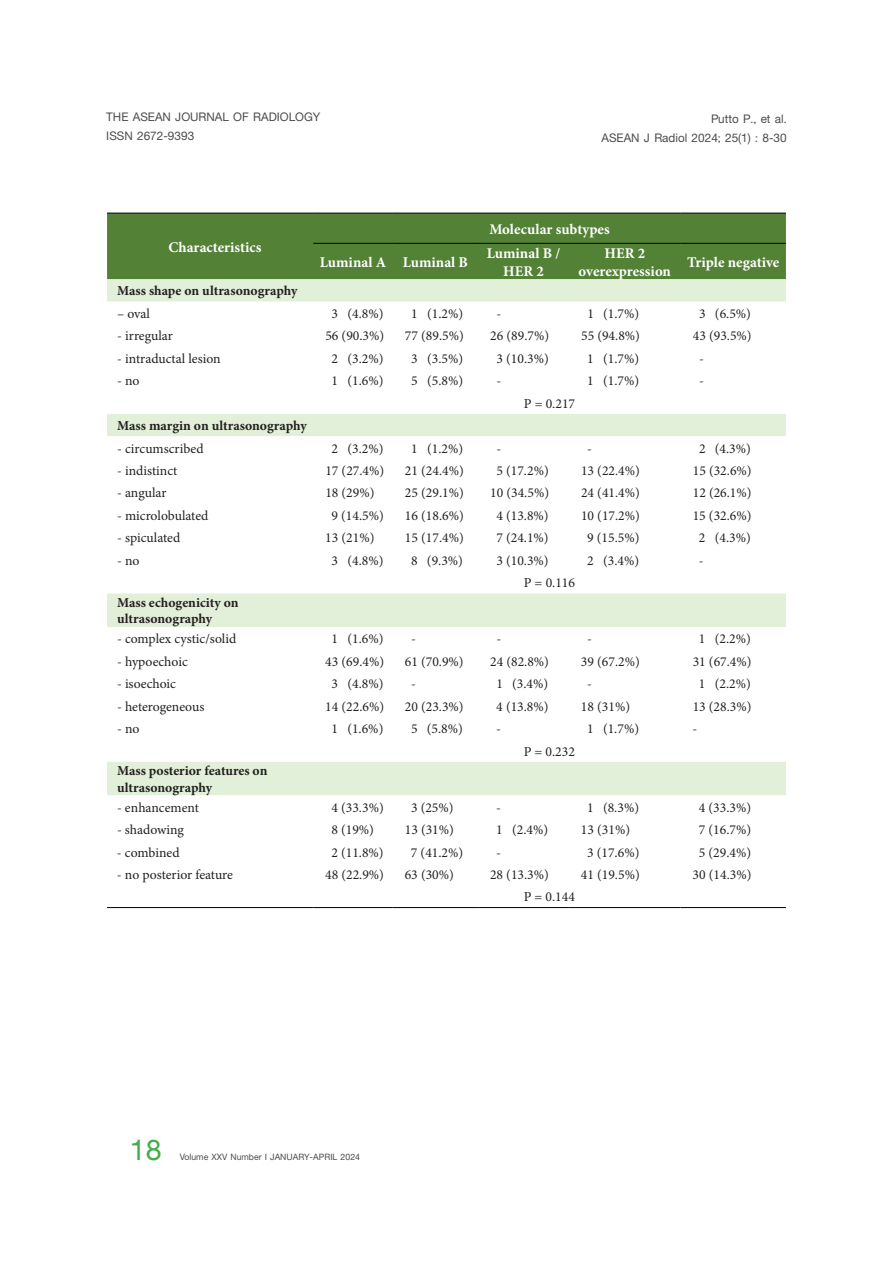
<style>
.page{position:relative;width:893px;height:1263px;background:#fff}
.page>*{position:absolute;margin:0;border:0;box-sizing:border-box;transform-origin:0 0}
.t1{font:700 43.5px "PSL Kanda Pro";color:#40ae49}
.t2{font:700 18px/18.9px "PSL Kanda Pro";color:#4b4c4d;text-align:right}
.t3{font:700 14.85px/17.9px "Minion Pro";color:#fff;text-align:center}
.t4{font:13.65px "Minion Pro";color:#231f20}
.t5{font:700 13.65px/16.4px "Minion Pro";color:#231f20}
.t6{font:700 13.35px "PSL Kanda Pro";color:#4b4c4d}
.s1{color:#4d4e4f}
</style>
<div class="page">
<div style="left:107px;top:214px;width:679px;height:65px;background:#538136"></div>
<div style="left:107px;top:279px;width:679px;height:23px;background:#e2f0d9"></div>
<svg style="left:107px;top:414px;width:679px;height:381px"></svg>
<hr style="left:107px;top:213px;width:206px;height:1px;background:#000">
<hr style="left:313px;top:213px;width:80px;height:1px;background:#000">
<hr style="left:393px;top:213px;width:85px;height:1px;background:#000">
<hr style="left:478px;top:213px;width:91px;height:1px;background:#000">
<hr style="left:569px;top:213px;width:112px;height:1px;background:#000">
<hr style="left:681px;top:213px;width:105px;height:1px;background:#000">
<hr style="left:313px;top:243px;width:80px;height:1px;background:#000">
<hr style="left:393px;top:243px;width:85px;height:1px;background:#000">
<hr style="left:478px;top:243px;width:91px;height:1px;background:#000">
<hr style="left:569px;top:243px;width:112px;height:1px;background:#000">
<hr style="left:681px;top:243px;width:105px;height:1px;background:#000">
<hr style="left:107px;top:907px;width:206px;height:1px;background:#000">
<hr style="left:313px;top:907px;width:80px;height:1px;background:#000">
<hr style="left:393px;top:907px;width:85px;height:1px;background:#000">
<hr style="left:478px;top:907px;width:91px;height:1px;background:#000">
<hr style="left:569px;top:907px;width:112px;height:1px;background:#000">
<hr style="left:681px;top:907px;width:105px;height:1px;background:#000">
<h2 class="t2" style="left:106px;top:107px;width:216px">THE ASEAN JOURNAL OF RADIOLOGY</h2>
<h2 class="t2" style="left:106px;top:126px;width:89px">ISSN 2672-9393</h2>
<h2 class="t2" style="left:601px;top:109px;width:187px">Putto P., e<span class="s1">t al.<br></span>ASEAN J Radiol 2024; 25(1) : 8-30</h2>
<p class="t3" style="left:489px;top:220px;width:122px">Molecular subtypes</p>
<p class="t3" style="left:168px;top:238px;width:95px">Characteristics</p>
<p class="t3" style="left:320px;top:253px;width:150px">Luminal A Luminal B</p>
<p class="t3" style="left:487px;top:244px;width:75px">Luminal B /<br>HER 2</p>
<p class="t3" style="left:579px;top:244px;width:94px">HER 2 overexpression</p>
<p class="t3" style="left:687px;top:253px;width:94px">Triple negative</p>
<p class="t5" style="left:117px;top:283px;width:182px">Mass shape on ultrasonography</p>
<p class="t4" style="left:117px;top:304px;width:34px">– oval</p>
<p class="t4" style="left:332px;top:304px;width:53px">3 (4.8%)</p>
<p class="t4" style="left:411px;top:304px;width:53px">1 (1.2%)</p>
<p class="t4" style="left:496px;top:304px;width:6px">-</p>
<p class="t4" style="left:587px;top:304px;width:53px">1 (1.7%)</p>
<p class="t4" style="left:699px;top:304px;width:53px">3 (6.5%)</p>
<p class="t4" style="left:117px;top:327px;width:57px">- irregular</p>
<p class="t4" style="left:325px;top:327px;width:60px">56 (90.3%)</p>
<p class="t4" style="left:405px;top:327px;width:60px">77 (89.5%)</p>
<p class="t4" style="left:490px;top:327px;width:60px">26 (89.7%)</p>
<p class="t4" style="left:581px;top:327px;width:60px">55 (94.8%)</p>
<p class="t4" style="left:693px;top:327px;width:60px">43 (93.5%)</p>
<p class="t4" style="left:117px;top:349px;width:105px">- intraductal lesion</p>
<p class="t4" style="left:332px;top:349px;width:53px">2 (3.2%)</p>
<p class="t4" style="left:411px;top:349px;width:53px">3 (3.5%)</p>
<p class="t4" style="left:496px;top:349px;width:54px">3 (10.3%)</p>
<p class="t4" style="left:587px;top:349px;width:53px">1 (1.7%)</p>
<p class="t4" style="left:699px;top:349px;width:6px">-</p>
<p class="t4" style="left:117px;top:372px;width:24px">- no</p>
<p class="t4" style="left:332px;top:372px;width:53px">1 (1.6%)</p>
<p class="t4" style="left:411px;top:372px;width:53px">5 (5.8%)</p>
<p class="t4" style="left:496px;top:372px;width:6px">-</p>
<p class="t4" style="left:587px;top:372px;width:53px">1 (1.7%)</p>
<p class="t4" style="left:699px;top:372px;width:6px">-</p>
<p class="t4" style="left:524px;top:394px;width:53px">P = 0.217</p>
<p class="t5" style="left:117px;top:417px;width:191px">Mass margin on ultrasonography</p>
<p class="t4" style="left:117px;top:439px;width:88px">- circumscribed</p>
<p class="t4" style="left:332px;top:439px;width:53px">2 (3.2%)</p>
<p class="t4" style="left:411px;top:439px;width:53px">1 (1.2%)</p>
<p class="t4" style="left:496px;top:439px;width:6px">-</p>
<p class="t4" style="left:587px;top:439px;width:6px">-</p>
<p class="t4" style="left:699px;top:439px;width:53px">2 (4.3%)</p>
<p class="t4" style="left:117px;top:461px;width:62px">- indistinct</p>
<p class="t4" style="left:325px;top:461px;width:60px">17 (27.4%)</p>
<p class="t4" style="left:405px;top:461px;width:60px">21 (24.4%)</p>
<p class="t4" style="left:496px;top:461px;width:54px">5 (17.2%)</p>
<p class="t4" style="left:581px;top:461px;width:60px">13 (22.4%)</p>
<p class="t4" style="left:693px;top:461px;width:60px">15 (32.6%)</p>
<p class="t4" style="left:117px;top:484px;width:51px">- angular</p>
<p class="t4" style="left:325px;top:484px;width:51px">18 (29%)</p>
<p class="t4" style="left:405px;top:484px;width:60px">25 (29.1%)</p>
<p class="t4" style="left:490px;top:484px;width:60px">10 (34.5%)</p>
<p class="t4" style="left:581px;top:484px;width:60px">24 (41.4%)</p>
<p class="t4" style="left:693px;top:484px;width:60px">12 (26.1%)</p>
<p class="t4" style="left:117px;top:506px;width:93px">- microlobulated</p>
<p class="t4" style="left:332px;top:506px;width:54px">9 (14.5%)</p>
<p class="t4" style="left:405px;top:506px;width:60px">16 (18.6%)</p>
<p class="t4" style="left:496px;top:506px;width:54px">4 (13.8%)</p>
<p class="t4" style="left:581px;top:506px;width:60px">10 (17.2%)</p>
<p class="t4" style="left:693px;top:506px;width:60px">15 (32.6%)</p>
<p class="t4" style="left:117px;top:529px;width:65px">- spiculated</p>
<p class="t4" style="left:325px;top:529px;width:51px">13 (21%)</p>
<p class="t4" style="left:405px;top:529px;width:60px">15 (17.4%)</p>
<p class="t4" style="left:496px;top:529px;width:54px">7 (24.1%)</p>
<p class="t4" style="left:587px;top:529px;width:54px">9 (15.5%)</p>
<p class="t4" style="left:699px;top:529px;width:53px">2 (4.3%)</p>
<p class="t4" style="left:117px;top:551px;width:24px">- no</p>
<p class="t4" style="left:331px;top:551px;width:53px">3 (4.8%)</p>
<p class="t4" style="left:411px;top:551px;width:53px">8 (9.3%)</p>
<p class="t4" style="left:496px;top:551px;width:54px">3 (10.3%)</p>
<p class="t4" style="left:587px;top:551px;width:53px">2 (3.4%)</p>
<p class="t4" style="left:699px;top:551px;width:6px">-</p>
<p class="t4" style="left:524px;top:574px;width:53px">P = 0.116</p>
<p class="t5" style="left:117px;top:594px;width:123px">Mass echogenicity on ultrasonography</p>
<p class="t4" style="left:117px;top:630px;width:121px">- complex cystic/solid</p>
<p class="t4" style="left:331px;top:630px;width:53px">1 (1.6%)</p>
<p class="t4" style="left:411px;top:630px;width:6px">-</p>
<p class="t4" style="left:496px;top:630px;width:6px">-</p>
<p class="t4" style="left:587px;top:630px;width:6px">-</p>
<p class="t4" style="left:699px;top:630px;width:53px">1 (2.2%)</p>
<p class="t4" style="left:117px;top:652px;width:72px">- hypoechoic</p>
<p class="t4" style="left:325px;top:652px;width:60px">43 (69.4%)</p>
<p class="t4" style="left:405px;top:652px;width:60px">61 (70.9%)</p>
<p class="t4" style="left:490px;top:652px;width:60px">24 (82.8%)</p>
<p class="t4" style="left:581px;top:652px;width:60px">39 (67.2%)</p>
<p class="t4" style="left:693px;top:652px;width:60px">31 (67.4%)</p>
<p class="t4" style="left:117px;top:675px;width:60px">- isoechoic</p>
<p class="t4" style="left:331px;top:675px;width:53px">3 (4.8%)</p>
<p class="t4" style="left:411px;top:675px;width:6px">-</p>
<p class="t4" style="left:496px;top:675px;width:53px">1 (3.4%)</p>
<p class="t4" style="left:587px;top:675px;width:6px">-</p>
<p class="t4" style="left:699px;top:675px;width:53px">1 (2.2%)</p>
<p class="t4" style="left:117px;top:697px;width:89px">- heterogeneous</p>
<p class="t4" style="left:325px;top:697px;width:60px">14 (22.6%)</p>
<p class="t4" style="left:405px;top:697px;width:60px">20 (23.3%)</p>
<p class="t4" style="left:496px;top:697px;width:54px">4 (13.8%)</p>
<p class="t4" style="left:581px;top:697px;width:51px">18 (31%)</p>
<p class="t4" style="left:693px;top:697px;width:60px">13 (28.3%)</p>
<p class="t4" style="left:117px;top:719px;width:24px">- no</p>
<p class="t4" style="left:331px;top:719px;width:53px">1 (1.6%)</p>
<p class="t4" style="left:411px;top:719px;width:53px">5 (5.8%)</p>
<p class="t4" style="left:496px;top:719px;width:6px">-</p>
<p class="t4" style="left:587px;top:719px;width:53px">1 (1.7%)</p>
<p class="t4" style="left:693px;top:719px;width:6px">-</p>
<p class="t4" style="left:524px;top:742px;width:53px">P = 0.232</p>
<p class="t5" style="left:117px;top:763px;width:152px">Mass posterior features on ultrasonography</p>
<p class="t4" style="left:117px;top:798px;width:83px">- enhancement</p>
<p class="t4" style="left:331px;top:798px;width:54px">4 (33.3%)</p>
<p class="t4" style="left:411px;top:798px;width:44px">3 (25%)</p>
<p class="t4" style="left:496px;top:798px;width:6px">-</p>
<p class="t4" style="left:587px;top:798px;width:53px">1 (8.3%)</p>
<p class="t4" style="left:699px;top:798px;width:54px">4 (33.3%)</p>
<p class="t4" style="left:117px;top:821px;width:69px">- shadowing</p>
<p class="t4" style="left:331px;top:821px;width:44px">8 (19%)</p>
<p class="t4" style="left:405px;top:821px;width:51px">13 (31%)</p>
<p class="t4" style="left:496px;top:821px;width:53px">1 (2.4%)</p>
<p class="t4" style="left:581px;top:821px;width:51px">13 (31%)</p>
<p class="t4" style="left:699px;top:821px;width:54px">7 (16.7%)</p>
<p class="t4" style="left:117px;top:843px;width:64px">- combined</p>
<p class="t4" style="left:331px;top:843px;width:54px">2 (11.8%)</p>
<p class="t4" style="left:411px;top:843px;width:54px">7 (41.2%)</p>
<p class="t4" style="left:496px;top:843px;width:6px">-</p>
<p class="t4" style="left:587px;top:843px;width:54px">3 (17.6%)</p>
<p class="t4" style="left:699px;top:843px;width:54px">5 (29.4%)</p>
<p class="t4" style="left:117px;top:865px;width:118px">- no posterior feature</p>
<p class="t4" style="left:325px;top:865px;width:60px">48 (22.9%)</p>
<p class="t4" style="left:405px;top:865px;width:51px">63 (30%)</p>
<p class="t4" style="left:490px;top:865px;width:60px">28 (13.3%)</p>
<p class="t4" style="left:581px;top:865px;width:60px">41 (19.5%)</p>
<p class="t4" style="left:693px;top:865px;width:60px">30 (14.3%)</p>
<p class="t4" style="left:524px;top:888px;width:53px">P = 0.144</p>
<h1 class="t1" style="left:130px;top:1125px;width:33px">18</h1>
<p class="t6" style="left:180px;top:1149px;width:182px">Volume XXV Number I JANUARY-APRIL 2024</p>
</div>
